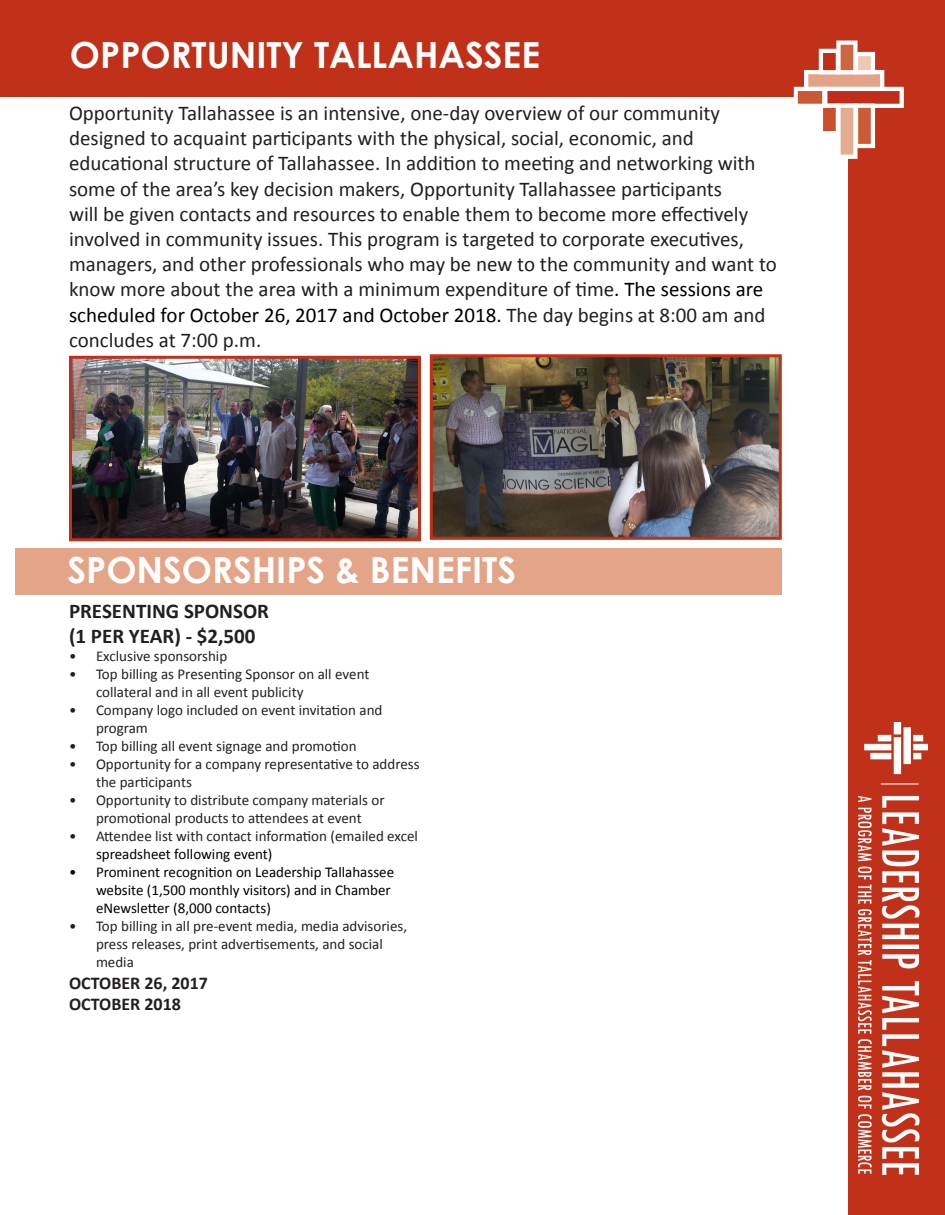
<style>
.page{position:relative;width:945px;height:1215px;background:#fff}
.page>*{position:absolute;margin:0;border:0;box-sizing:border-box;transform-origin:0 0}
.t1{font:700 36px "Century Gothic";color:#fff}
.t2{font:21px/25.2px "Calibri";color:#231f20}
.t3{font:700 21px "Calibri";color:#231f20}
.t4{font:700 18px "Calibri";color:#231f20}
.t5{font:15px/18px "Calibri";color:#231f20}
.t6{font:15px/18px "Calibri";color:#000}
.s1{color:#000}
</style>
<div class="page">
<div style="left:849px;top:2px;width:96px;height:1213px;background:#c13119"></div>
<img style="left:859px;top:722px;width:68px;height:452px">
<div style="left:0;top:0;width:945px;height:96px;background:#c13119"></div>
<svg style="left:794px;top:40px;width:110px;height:119px"></svg>
<div style="left:15px;top:548px;width:767px;height:46px;background:#e4a488"></div>
<img style="left:73px;top:360px;width:344px;height:177px">
<div style="left:69px;top:356px;width:352px;height:185px;border:3px solid #c13119"></div>
<img style="left:434px;top:358px;width:344px;height:178px">
<div style="left:430px;top:354px;width:352px;height:186px;border:3px solid #c13119"></div>
<p class="t1" style="left:70px;top:27px;width:472px">OPPORTUNITY TALLAHASSEE</p>
<p class="t2" style="left:69px;top:101px;width:709px">Opportunity Tallahassee is an intensive, one-day overview of our community designed to acquaint participants with the physical, social, economic, and educational structure of Tallahassee. In addition to meeting and networking with some of the area’s key decision makers, Opportunity Tallahassee participants<br>will be given contacts and resources to enable them to become more effectively involved in community issues. This program is targeted to corporate executives, managers, and other professionals who may be new to the community and want to know more about the area with a minimum expenditure of time<span class="s1">. The sessions are scheduled for October 26, 2017 and October 2018.</span> The day begins at 8:00 am and concludes at 7:00 p.m.</p>
<p class="t1" style="left:68px;top:542px;width:450px">SPONSORSHIPS &amp; BENEFITS</p>
<p class="t3" style="left:69px;top:597px;width:202px">PRESENTING SPONSOR</p>
<p class="t3" style="left:69px;top:623px;width:188px">(1 PER YEAR) - $2,500</p>
<p class="t5" style="left:69px;top:647px;width:160px">• Exclusive sponsorship</p>
<p class="t5" style="left:96px;top:665px;width:275px;text-indent:-27px">• Top billing as Presenting Sponsor on all event collateral and in all event publicity</p>
<p class="t5" style="left:96px;top:701px;width:288px;text-indent:-27px">• Company logo included on event invitation and program</p>
<p class="t5" style="left:69px;top:737px;width:289px">• Top billing all event signage and promotion</p>
<p class="t5" style="left:96px;top:755px;width:325px;text-indent:-27px">• Opportunity for a company representative to address the participants</p>
<p class="t5" style="left:69px;top:791px;width:317px;text-align:center">• Opportunity to distribute company materials or promotional products to attendees at event</p>
<p class="t5" style="left:96px;top:827px;width:323px;text-indent:-27px">• Attendee list with contact information (emailed excel <span class="s1">spreadsheet following event)</span></p>
<p class="t6" style="left:96px;top:863px;width:300px;text-indent:-27px">• Prominent recognition on Leadership Tallahassee website (1,500 monthly visitors) and in Chamber eNewsletter (8,000 contacts)</p>
<p class="t5" style="left:96px;top:917px;width:313px;text-indent:-27px">• Top billing in all pre-event media, media advisories, press releases, print advertisements, and social media</p>
<p class="t4" style="left:69px;top:971px;width:140px">OCTOBER 26, 2017</p>
<p class="t4" style="left:69px;top:993px;width:113px">OCTOBER 2018</p>
</div>
